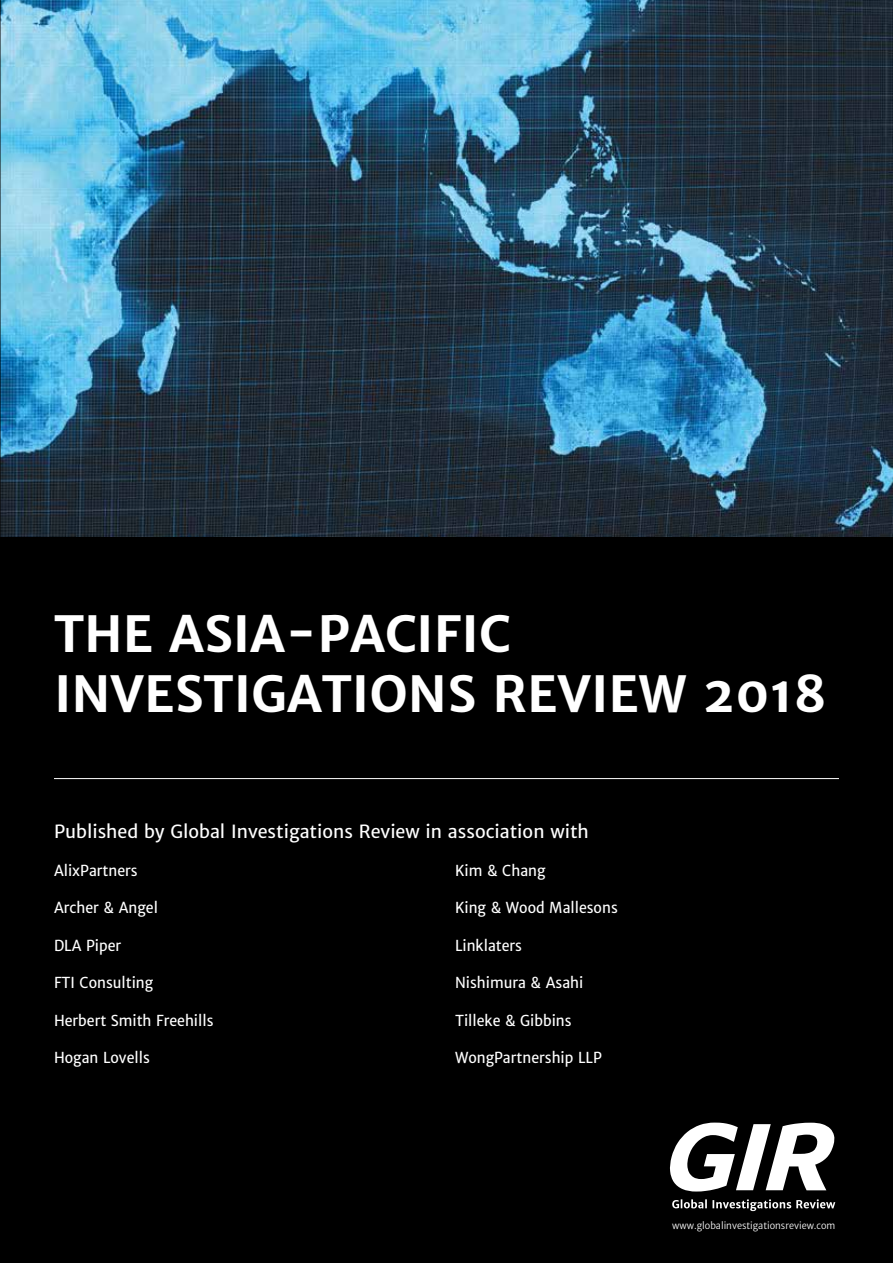
<style>
.page{position:relative;width:893px;height:1263px;background:#fff}
.page>*{position:absolute;margin:0;border:0;box-sizing:border-box;transform-origin:0 0}
.t1{font:italic 92.55px "Palo Alto";color:#fff}
.t2{font:700 49.5px/59.4px "Merriweather Sans";color:#fff}
.t3{font:18px "Merriweather Sans";color:#fff}
.t4{font:15px "Merriweather Sans";color:#fff;scale:.95 1}
.t5{font:9.6px "Merriweather Sans";color:#fff;scale:.95 1}
</style>
<div class="page">
<div style="left:0;top:537px;width:893px;height:726px;background:#000"></div>
<img style="left:0;top:0;width:893px;height:537px">
<svg style="left:672px;top:1199px;width:163px;height:12px"></svg>
<hr style="left:54px;top:778px;width:785px;height:1px;background:#fff">
<h2 class="t2" style="left:54px;top:605px;width:774px">THE ASIA-PACIFIC<br>INVESTIGATIONS REVIEW 2018</h2>
<p class="t3" style="left:54px;top:824px;width:536px">Published by Global Investigations Review in association with</p>
<p class="t4" style="left:54px;top:864px;width:90px">AlixPartners</p>
<p class="t4" style="left:54px;top:901px;width:111px">Archer &amp; Angel</p>
<p class="t4" style="left:54px;top:939px;width:72px">DLA Piper</p>
<p class="t4" style="left:54px;top:976px;width:106px">FTI Consulting</p>
<p class="t4" style="left:54px;top:1014px;width:169px">Herbert Smith Freehills</p>
<p class="t4" style="left:54px;top:1051px;width:102px">Hogan Lovells</p>
<p class="t4" style="left:455px;top:864px;width:97px">Kim &amp; Chang</p>
<p class="t4" style="left:455px;top:901px;width:173px">King &amp; Wood Mallesons</p>
<p class="t4" style="left:455px;top:939px;width:72px">Linklaters</p>
<p class="t4" style="left:455px;top:976px;width:137px">Nishimura &amp; Asahi</p>
<p class="t4" style="left:455px;top:1014px;width:124px">Tilleke &amp; Gibbins</p>
<p class="t4" style="left:455px;top:1051px;width:156px">WongPartnership LLP</p>
<h1 class="t1" style="left:668px;top:1104px;width:166px">GIR</h1>
<p class="t5" style="left:672px;top:1221px;width:173px">www.globalinvestigationsreview.com</p>
</div>
